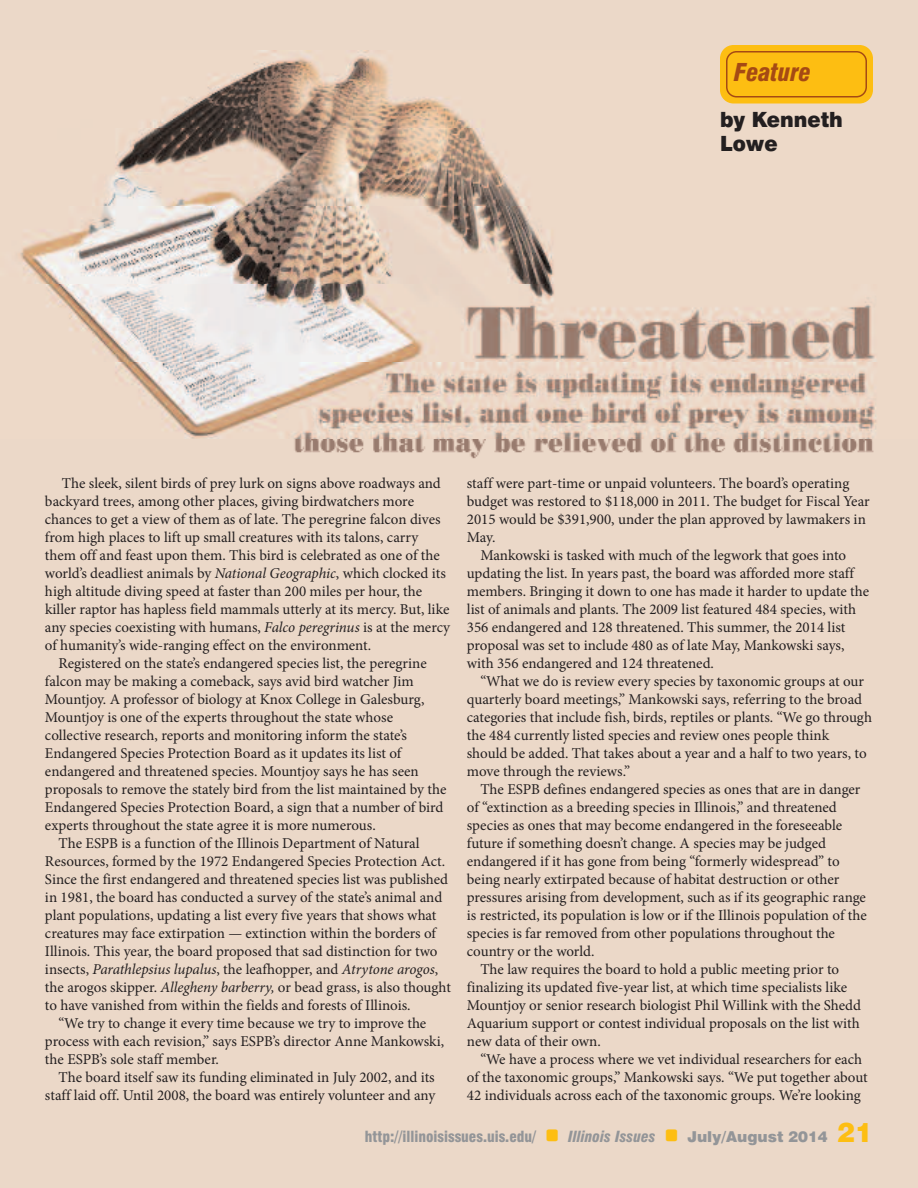
<style>
.page{position:relative;width:918px;height:1188px;background:#fff}
.page>*{position:absolute;margin:0;border:0;box-sizing:border-box;transform-origin:0 0}
.t1{font:italic 900 condensed 24px "Swiss 721 BT";letter-spacing:-.005em;color:#a54a14}
.t2{font:900 21px/24px "Swiss 721 BT";color:#231f20;scale:.95 1}
.t3{font:15px "Minion Pro";color:#231f20}
.t4{font:900 condensed 15px "Swiss 721 BT";color:#939598}
.t5{font:italic 15px "Minion Pro";letter-spacing:-.01em;color:#231f20}
.s1{font-style:italic}
.s2{font-style:normal}
.s3{font-stretch:normal}
.s4{font-stretch:normal;font-size:27px;color:#fdbe12}
</style>
<div class="page">
<img style="left:0;top:0;width:918px;height:1188px">
<div style="left:720px;top:45px;width:153px;height:59px;background:#fdbe12;border-radius:14px"></div>
<svg style="left:726px;top:51px;width:141px;height:47px"></svg>
<h1 class="t1" style="left:734px;top:63px;width:78px">Feature</h1>
<h2 class="t2" style="left:720px;top:110px;width:131px">by Kenneth<br>Lowe</h2>
<p class="t3" style="left:62px;top:477px;width:380px">The sleek, silent birds of prey lurk on signs above roadways and</p>
<p class="t3" style="left:45px;top:495px;width:371px">backyard trees, among other places, giving birdwatchers more</p>
<p class="t3" style="left:45px;top:513px;width:397px">chances to get a view of them as of late. The peregrine falcon dives</p>
<p class="t3" style="left:45px;top:531px;width:375px">from high places to lift up small creatures with its talons, carry</p>
<p class="t3" style="left:45px;top:549px;width:396px">them off and feast upon them. This bird is celebrated as one of the</p>
<p class="t3" style="left:45px;top:567px;width:402px">world’s deadliest animals by <span class="s1">National Geographic</span>, which clocked its</p>
<p class="t3" style="left:45px;top:585px;width:379px">high altitude diving speed at faster than 200 miles per hour, the</p>
<p class="t3" style="left:45px;top:603px;width:406px">killer raptor has hapless field mammals utterly at its mercy. But, like</p>
<p class="t3" style="left:45px;top:621px;width:407px">any species coexisting with humans, <span class="s1">Falco peregrinus</span> is at the mercy</p>
<p class="t3" style="left:45px;top:639px;width:328px">of humanity’s wide-ranging effect on the environment.</p>
<p class="t3" style="left:58px;top:657px;width:370px">Registered on the state’s endangered species list, the peregrine</p>
<p class="t3" style="left:45px;top:675px;width:370px">falcon may be making a comeback, says avid bird watcher Jim</p>
<p class="t3" style="left:45px;top:693px;width:381px">Mountjoy. A professor of biology at Knox College in Galesburg,</p>
<p class="t3" style="left:45px;top:711px;width:350px">Mountjoy is one of the experts throughout the state whose</p>
<p class="t3" style="left:45px;top:729px;width:364px">collective research, reports and monitoring inform the state’s</p>
<p class="t3" style="left:45px;top:747px;width:358px">Endangered Species Protection Board as it updates its list of</p>
<p class="t3" style="left:45px;top:765px;width:375px">endangered and threatened species. Mountjoy says he has seen</p>
<p class="t3" style="left:45px;top:783px;width:403px">proposals to remove the stately bird from the list maintained by the</p>
<p class="t3" style="left:45px;top:801px;width:400px">Endangered Species Protection Board, a sign that a number of bird</p>
<p class="t3" style="left:45px;top:819px;width:332px">experts throughout the state agree it is more numerous.</p>
<p class="t3" style="left:58px;top:837px;width:363px">The ESPB is a function of the Illinois Department of Natural</p>
<p class="t3" style="left:45px;top:855px;width:402px">Resources, formed by the 1972 Endangered Species Protection Act.</p>
<p class="t3" style="left:45px;top:873px;width:405px">Since the first endangered and threatened species list was published</p>
<p class="t3" style="left:45px;top:891px;width:399px">in 1981, the board has conducted a survey of the state’s animal and</p>
<p class="t3" style="left:45px;top:909px;width:393px">plant populations, updating a list every five years that shows what</p>
<p class="t3" style="left:45px;top:927px;width:393px">creatures may face extirpation — extinction within the borders of</p>
<p class="t3" style="left:45px;top:945px;width:394px">Illinois. This year, the board proposed that sad distinction for two</p>
<p class="t5" style="left:45px;top:963px;width:395px"><span class="s2">insects,</span> Parathlepsius lupalus<span class="s2">, the leafhopper, and</span> Atrytone arogos<span class="s2">,</span></p>
<p class="t3" style="left:45px;top:981px;width:407px">the arogos skipper. <span class="s1">Allegheny barberry,</span> or bead grass, is also thought</p>
<p class="t3" style="left:45px;top:999px;width:367px">to have vanished from within the fields and forests of Illinois.</p>
<p class="t3" style="left:58px;top:1017px;width:369px">“We try to change it every time because we try to improve the</p>
<p class="t3" style="left:45px;top:1035px;width:401px">process with each revision,” says ESPB’s director Anne Mankowski,</p>
<p class="t3" style="left:45px;top:1053px;width:176px">the ESPB’s sole staff member.</p>
<p class="t3" style="left:58px;top:1071px;width:378px">The board itself saw its funding eliminated in July 2002, and its</p>
<p class="t3" style="left:45px;top:1089px;width:392px">staff laid off. Until 2008, the board was entirely volunteer and any</p>
<p class="t3" style="left:467px;top:477px;width:384px">staff were part-time or unpaid volunteers. The board’s operating</p>
<p class="t3" style="left:467px;top:495px;width:404px">budget was restored to $118,000 in 2011. The budget for Fiscal Year</p>
<p class="t3" style="left:467px;top:513px;width:401px">2015 would be $391,900, under the plan approved by lawmakers in</p>
<p class="t3" style="left:467px;top:531px;width:30px">May.</p>
<p class="t3" style="left:480px;top:549px;width:367px">Mankowski is tasked with much of the legwork that goes into</p>
<p class="t3" style="left:467px;top:567px;width:389px">updating the list. In years past, the board was afforded more staff</p>
<p class="t3" style="left:467px;top:585px;width:404px">members. Bringing it down to one has made it harder to update the</p>
<p class="t3" style="left:467px;top:603px;width:391px">list of animals and plants. The 2009 list featured 484 species, with</p>
<p class="t3" style="left:467px;top:621px;width:380px">356 endangered and 128 threatened. This summer, the 2014 list</p>
<p class="t3" style="left:467px;top:639px;width:379px">proposal was set to include 480 as of late May, Mankowski says,</p>
<p class="t3" style="left:467px;top:657px;width:249px">with 356 endangered and 124 threatened.</p>
<p class="t3" style="left:480px;top:675px;width:385px">“What we do is review every species by taxonomic groups at our</p>
<p class="t3" style="left:467px;top:693px;width:397px">quarterly board meetings,” Mankowski says, referring to the broad</p>
<p class="t3" style="left:467px;top:711px;width:407px">categories that include fish, birds, reptiles or plants. “We go through</p>
<p class="t3" style="left:467px;top:729px;width:364px">the 484 currently listed species and review ones people think</p>
<p class="t3" style="left:467px;top:747px;width:401px">should be added. That takes about a year and a half to two years, to</p>
<p class="t3" style="left:467px;top:765px;width:165px">move through the reviews.”</p>
<p class="t3" style="left:480px;top:783px;width:382px">The ESPB defines endangered species as ones that are in danger</p>
<p class="t3" style="left:467px;top:801px;width:372px">of “extinction as a breeding species in Illinois,” and threatened</p>
<p class="t3" style="left:467px;top:819px;width:377px">species as ones that may become endangered in the foreseeable</p>
<p class="t3" style="left:467px;top:837px;width:361px">future if something doesn’t change. A species may be judged</p>
<p class="t3" style="left:467px;top:855px;width:374px">endangered if it has gone from being “formerly widespread” to</p>
<p class="t3" style="left:467px;top:873px;width:374px">being nearly extirpated because of habitat destruction or other</p>
<p class="t3" style="left:467px;top:891px;width:401px">pressures arising from development, such as if its geographic range</p>
<p class="t3" style="left:467px;top:909px;width:402px">is restricted, its population is low or if the Illinois population of the</p>
<p class="t3" style="left:467px;top:927px;width:370px">species is far removed from other populations throughout the</p>
<p class="t3" style="left:467px;top:945px;width:129px">country or the world.</p>
<p class="t3" style="left:480px;top:963px;width:360px">The law requires the board to hold a public meeting prior to</p>
<p class="t3" style="left:467px;top:981px;width:382px">finalizing its updated five-year list, at which time specialists like</p>
<p class="t3" style="left:467px;top:999px;width:396px">Mountjoy or senior research biologist Phil Willink with the Shedd</p>
<p class="t3" style="left:467px;top:1017px;width:394px">Aquarium support or contest individual proposals on the list with</p>
<p class="t3" style="left:467px;top:1035px;width:135px">new data of their own.</p>
<p class="t3" style="left:480px;top:1053px;width:383px">“We have a process where we vet individual researchers for each</p>
<p class="t3" style="left:467px;top:1071px;width:402px">of the taxonomic groups,” Mankowski says. “We put together about</p>
<p class="t3" style="left:467px;top:1089px;width:395px">42 individuals across each of the taxonomic groups. We’re looking</p>
<p class="t4" style="left:365px;top:1131px;width:510px">http://illinoisissues.uis.edu/ <sup>1</sup> <span class="s1">Illinois Issues</span> <sup>1</sup> <span class="s3">July/August 2014</span> <span class="s4">21</span></p>
</div>
